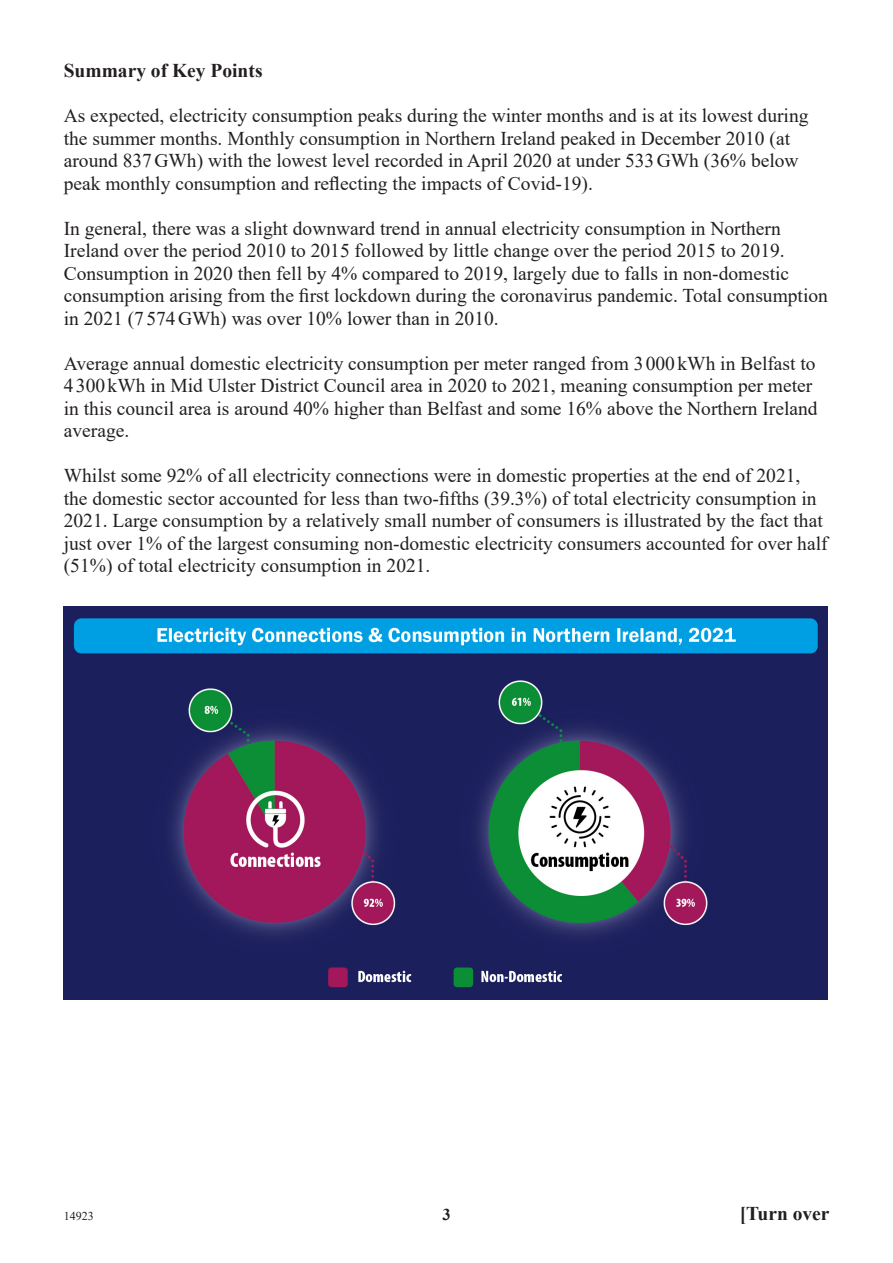
<style>
.page{position:relative;width:893px;height:1263px;background:#fff}
.page>*{position:absolute;margin:0;border:0;box-sizing:border-box;transform-origin:0 0}
.t1{font:19.5px/22.5px "Times New Roman";color:#231f20}
.t2{font:700 19.5px "Times New Roman";color:#231f20}
.t3{font:700 16.5px "Times New Roman";color:#231f20}
.t4{font:12px "Times New Roman";color:#231f20}
</style>
<div class="page">
<img style="left:64px;top:606px;width:764px;height:393px">
<p class="t2" style="left:64px;top:56px;width:200px">Summary of Key Points</p>
<p class="t1" style="left:64px;top:104px;width:746px">As expected, electricity consumption peaks during the winter months and is at its lowest during the summer months. Monthly consumption in Northern Ireland peaked in December 2010 (at around 837GWh) with the lowest level recorded in April 2020 at under 533GWh (36% below peak monthly consumption and reflecting the impacts of Covid-19).</p>
<p class="t1" style="left:64px;top:216px;width:766px">In general, there was a slight downward trend in annual electricity consumption in Northern Ireland over the period 2010 to 2015 followed by little change over the period 2015 to 2019.<br>Consumption in 2020 then fell by 4% compared to 2019, largely due to falls in non-domestic consumption arising from the first lockdown during the coronavirus pandemic. Total consumption in 2021 (7574GWh) was over 10% lower than in 2010.</p>
<p class="t1" style="left:64px;top:351px;width:755px">Average annual domestic electricity consumption per meter ranged from 3000kWh in Belfast to 4300kWh in Mid Ulster District Council area in 2020 to 2021, meaning consumption per meter in this council area is around 40% higher than Belfast and some 16% above the Northern Ireland average.</p>
<p class="t1" style="left:64px;top:464px;width:765px">Whilst some 92% of all electricity connections were in domestic properties at the end of 2021, the domestic sector accounted for less than two-fifths (39.3%) of total electricity consumption in 2021. Large consumption by a relatively small number of consumers is illustrated by the fact that just over 1% of the largest consuming non-domestic electricity consumers accounted for over half (51%) of total electricity consumption in 2021.</p>
<p class="t4" style="left:64px;top:1208px;width:31px">14923</p>
<p class="t3" style="left:442px;top:1203px;width:10px">3</p>
<p class="t2" style="left:740px;top:1200px;width:91px">[Turn over</p>
</div>
